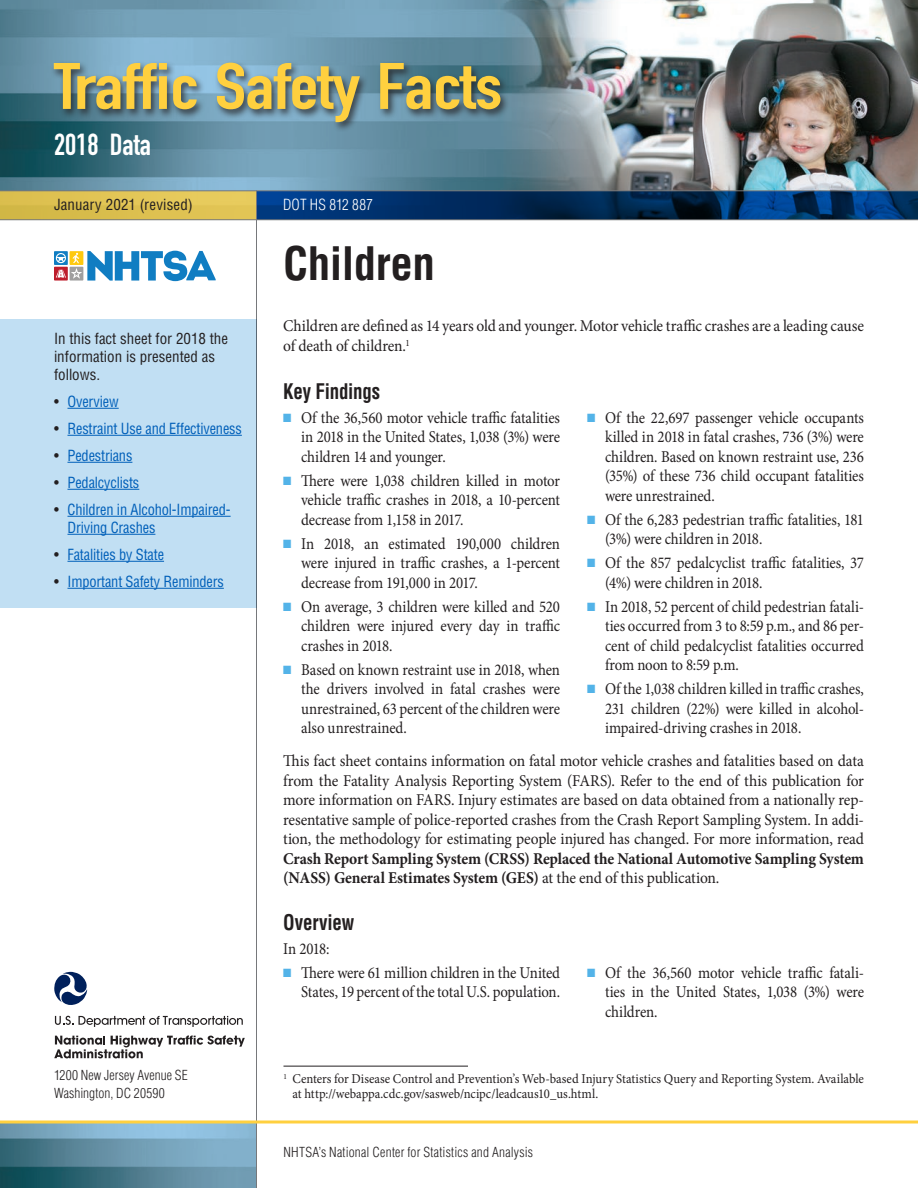
<style>
.page{position:relative;width:918px;height:1188px;background:#fff}
.page>*{position:absolute;margin:0;border:0;box-sizing:border-box;transform-origin:0 0}
.t1{font:64.5px "DIN Engschrift Std";letter-spacing:-.01em;color:#ffd03f;scale:1.2 1}
.t2{font:700 condensed 45px "Helvetica LT Std";letter-spacing:-.01em;color:#231f20}
.t3{font:30px "DIN Engschrift Std";color:#fff}
.HeadA{font:700 condensed 21px "Helvetica LT Std";letter-spacing:-.01em;color:#231f20;scale:.9 1}
.Bullet1{font:16.5px/19.5px "Minion Pro";letter-spacing:-.005em;color:#231f20;text-align:justify;scale:.9 1}
.Body{font:16.5px/19.5px "Minion Pro";letter-spacing:-.01em;color:#231f20;scale:.94 1}
.Body-2{font:16.5px/19.5px "Minion Pro";letter-spacing:-.01em;color:#231f20;text-align:right;scale:.9 1}
.t4{font:condensed 15px/18px "Helvetica LT Std";letter-spacing:-.01em;color:#005fb9;scale:.96 1}
.t5{font:condensed 15px/18px "Helvetica LT Std";color:#231f20}
.t6{font:300 condensed 15px "Helvetica LT Std";letter-spacing:.005em;color:#fff}
.Footnote_-_with_line{font:13.5px/15px "Minion Pro";color:#231f20;scale:.94 1}
.t7{font:300 condensed 13.5px/18px "Helvetica LT Std";letter-spacing:.01em;color:#231f20}
.s1{color:#231f20}
.s2{color:#53b3e8}
.s3{font-weight:700}
</style>
<div class="page">
<img style="left:0;top:0;width:918px;height:190px">
<img style="left:0;top:1124px;width:256px;height:64px">
<div style="left:50px;top:60px;width:460px;height:73px;background:#231f20;opacity:.75"></div>
<svg style="left:257px;top:191px;width:661px;height:28px;background:#012f63"></svg>
<div style="left:0;top:191px;width:256px;height:29px;background:linear-gradient(to right,#d6ba49,#e7ca5b)"></div>
<hr style="left:0;top:219px;width:918px;height:1px;background:#76787b">
<hr style="left:0;top:190px;width:918px;height:1px;background:#76787b">
<hr style="left:256px;top:191px;width:1px;height:997px;background:#76787b">
<svg style="left:0;top:1120px;width:918px;height:4px;background:#fad86c"></svg>
<svg style="left:54px;top:972px;width:34px;height:33px"></svg>
<svg style="left:55px;top:1016px;width:188px;height:11px"></svg>
<svg style="left:54px;top:1035px;width:191px;height:23px"></svg>
<svg style="left:54px;top:251px;width:14px;height:14px"></svg>
<div style="left:54px;top:267px;width:14px;height:14px;background:#be1d2c"></div>
<svg style="left:56px;top:251px;width:160px;height:30px"></svg>
<div style="left:0;top:320px;width:256px;height:288px;background:#c1dff3"></div>
<hr style="left:68px;top:408px;width:51px;height:1px;background:#005fb9">
<hr style="left:68px;top:435px;width:174px;height:1px;background:#005fb9">
<hr style="left:68px;top:462px;width:64px;height:1px;background:#005fb9">
<hr style="left:68px;top:489px;width:71px;height:1px;background:#005fb9">
<hr style="left:68px;top:516px;width:163px;height:1px;background:#005fb9">
<hr style="left:68px;top:534px;width:87px;height:1px;background:#005fb9">
<hr style="left:68px;top:561px;width:96px;height:1px;background:#005fb9">
<hr style="left:68px;top:588px;width:156px;height:1px;background:#005fb9">
<hr style="left:284px;top:1066px;width:184px;height:1px;background:#231f20">
<h1 class="t1" style="left:54px;top:48px;width:375px">Traffic Safety Facts</h1>
<h3 class="t3" style="left:54px;top:127px;width:98px">2018 Data</h3>
<p class="t5" style="left:54px;top:196px;width:140px">January 2021 (revised)</p>
<p class="t6" style="left:283px;top:195px;width:91px">DOT HS 812 887</p>
<p class="t5" style="left:54px;top:329px;width:176px">In this fact sheet for 2018 the information is presented as follows.</p>
<p class="t4" style="left:54px;top:392px;width:69px"><span class="s1">•</span> Overview</p>
<p class="t4" style="left:54px;top:419px;width:197px"><span class="s1">•</span> Restraint Use and Effectiveness</p>
<p class="t4" style="left:54px;top:446px;width:83px"><span class="s1">•</span> Pedestrians</p>
<p class="t4" style="left:54px;top:473px;width:90px"><span class="s1">•</span> Pedalcyclists</p>
<p class="t4" style="left:68px;top:500px;width:171px;text-indent:-14px"><span class="s1">•</span> Children in Alcohol-Impaired-<br>Driving Crashes</p>
<p class="t4" style="left:54px;top:545px;width:116px"><span class="s1">•</span> Fatalities by State</p>
<p class="t4" style="left:54px;top:572px;width:178px"><span class="s1">•</span> Important Safety Reminders</p>
<p class="t7" style="left:54px;top:1066px;width:135px">1200 New Jersey Avenue SE<br>Washington, DC 20590</p>
<h1 class="t2" style="left:283px;top:235px;width:153px">Children</h1>
<p class="Body" style="left:283px;top:317px;width:619px">Children are defined as 14 years old and younger. Motor vehicle traffic crashes are a leading cause of death of children.<sup>1</sup></p>
<h2 class="HeadA" style="left:283px;top:378px;width:109px">Key Findings</h2>
<p class="Bullet1" style="left:301px;top:408px;width:289px;text-indent:-18px"><span class="s2">■</span> Of the 36,560 motor vehicle traffic fatalities in 2018 in the United States, 1,038 (3%) were children 14 and younger.</p>
<p class="Bullet1" style="left:301px;top:471px;width:289px;text-indent:-18px"><span class="s2">■</span> There were 1,038 children killed in motor vehicle traffic crashes in 2018, a 10-percent decrease from 1,158 in 2017.</p>
<p class="Bullet1" style="left:301px;top:534px;width:289px;text-indent:-18px"><span class="s2">■</span> In 2018, an estimated 190,000 children were injured in traffic crashes, a 1-percent decrease from 191,000 in 2017.</p>
<p class="Bullet1" style="left:301px;top:597px;width:289px;text-indent:-18px"><span class="s2">■</span> On average, 3 children were killed and 520 children were injured every day in traffic crashes in 2018.</p>
<p class="Bullet1" style="left:301px;top:660px;width:289px;text-indent:-18px"><span class="s2">■</span> Based on known restraint use in 2018, when the drivers involved in fatal crashes were unrestrained, 63 percent of the children were also unrestrained.</p>
<p class="Bullet1" style="left:605px;top:408px;width:289px;text-indent:-18px"><span class="s2">■</span> Of the 22,697 passenger vehicle occupants killed in 2018 in fatal crashes, 736 (3%) were children. Based on known restraint use, 236 (35%) of these 736 child occupant fatalities were unrestrained.</p>
<p class="Bullet1" style="left:605px;top:510px;width:289px;text-indent:-18px"><span class="s2">■</span> Of the 6,283 pedestrian traffic fatalities, 181 (3%) were children in 2018.</p>
<p class="Bullet1" style="left:605px;top:554px;width:289px;text-indent:-18px"><span class="s2">■</span> Of the 857 pedalcyclist traffic fatalities, 37 (4%) were children in 2018.</p>
<p class="Bullet1" style="left:605px;top:597px;width:289px;text-indent:-18px"><span class="s2">■</span> In 2018, 52 percent of child pedestrian fatali&shy;ties occurred from 3 to 8:59 p.m., and 86 per&shy;cent of child pedalcyclist fatalities occurred from noon to 8:59 p.m.</p>
<p class="Bullet1" style="left:605px;top:680px;width:289px;text-indent:-18px"><span class="s2">■</span> Of the 1,038 children killed in traffic crashes, 231 children (22%) were killed in alcohol&shy;impaired-driving crashes in 2018.</p>
<p class="Body" style="left:283px;top:752px;width:619px;text-align:justify">This fact sheet contains information on fatal motor vehicle crashes and fatalities based on data from the Fatality Analysis Reporting System (FARS). Refer to the end of this publication for more information on FARS. Injury estimates are based on data obtained from a nationally rep&shy;resentative sample of police-reported crashes from the Crash Report Sampling System. In addi&shy;tion, the methodology for estimating people injured has changed. For more information, read <span class="s3">Crash Report Sampling System (CRSS) Replaced the National Automotive Sampling System (NASS) General Estimates System (GES)</span> at the end of this publication.</p>
<h2 class="HeadA" style="left:283px;top:909px;width:81px">Overview</h2>
<p class="Body-2" style="left:283px;top:939px;width:53px">In 2018:</p>
<p class="Body-2" style="left:283px;top:963px;width:309px"><span class="s2">■</span> There were 61 million children in the United<br>States, 19 percent of the total U.S. population.</p>
<p class="Body-2" style="left:605px;top:963px;width:289px;text-align:justify;text-indent:-18px"><span class="s2">■</span> Of the 36,560 motor vehicle traffic fatali&shy;ties in the United States, 1,038 (3%) were children.</p>
<p class="Footnote_-_with_line" style="left:292px;top:1071px;width:609px;text-indent:-9px"><sup>1</sup> Centers for Disease Control and Prevention’s Web-based Injury Statistics Query and Reporting System. Available at http://webappa.cdc.gov/sasweb/ncipc/leadcaus10_us.html.</p>
<p class="t7" style="left:284px;top:1143px;width:251px">NHTSA’s National Center for Statistics and Analysis</p>
</div>
